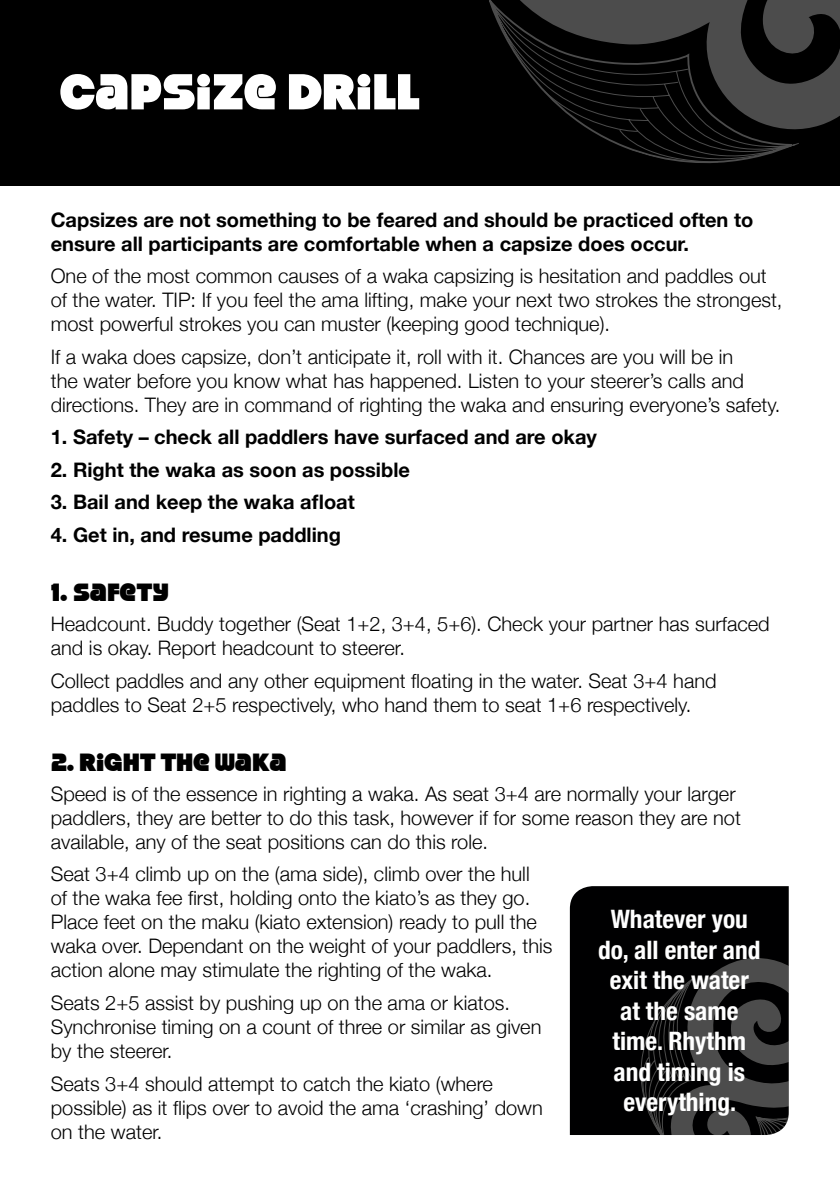
<style>
.page{position:relative;width:840px;height:1191px;background:#fff}
.page>*{position:absolute;margin:0;border:0;box-sizing:border-box;transform-origin:0 0}
.t1{font:50.8px "Strenuous";color:#fff}
.t2{font:700 condensed 25.4px/30.4px "Helvetica Neue";color:#fff;text-align:center}
.t3{font:25.4px "Strenuous";color:#000}
.t4{font:300 20px/24px "Helvetica Neue";color:#000}
.t5{font:700 20px/24px "Helvetica Neue";color:#000}
</style>
<div class="page">
<div style="left:0;top:0;width:839px;height:185px;background:#000"></div>
<svg style="left:489px;top:0;width:350px;height:163px"></svg>
<div style="left:569px;top:886px;width:219px;height:249px;background:#000001"></div>
<svg style="left:640px;top:958px;width:148px;height:177px;background:#242424"></svg>
<h1 class="t1" style="left:60px;top:64px;width:361px">CAPSIZE DRILL</h1>
<p class="t5" style="left:51px;top:207px;width:703px">Capsizes are not something to be feared and should be practiced often to ensure all participants are comfortable when a capsize does occur.</p>
<p class="t4" style="left:51px;top:263px;width:732px">One of the most common causes of a waka capsizing is hesitation and paddles out of the water. TIP: If you feel the ama lifting, make your next two strokes the strongest, most powerful strokes you can muster (keeping good technique).</p>
<p class="t4" style="left:51px;top:344px;width:730px">If a waka does capsize, don’t anticipate it, roll with it. Chances are you will be in<br>the water before you know what has happened. Listen to your steerer’s calls and directions. They are in command of righting the waka and ensuring everyone’s safety.</p>
<p class="t5" style="left:51px;top:424px;width:547px">1. Safety – check all paddlers have surfaced and are okay</p>
<p class="t5" style="left:51px;top:457px;width:360px">2. Right the waka as soon as possible</p>
<p class="t5" style="left:51px;top:489px;width:305px">3. Bail and keep the waka afloat</p>
<p class="t5" style="left:51px;top:522px;width:291px">4. Get in, and resume paddling</p>
<p class="t3" style="left:51px;top:578px;width:120px">1. SAFETY</p>
<p class="t4" style="left:51px;top:611px;width:720px">Headcount. Buddy together (Seat 1+2, 3+4, 5+6). Check your partner has surfaced and is okay. Report headcount to steerer.</p>
<p class="t4" style="left:51px;top:668px;width:667px">Collect paddles and any other equipment floating in the water. Seat 3+4 hand paddles to Seat 2+5 respectively, who hand them to seat 1+6 respectively.</p>
<p class="t3" style="left:51px;top:748px;width:237px">2. RIGHT THE WAKA</p>
<p class="t4" style="left:51px;top:781px;width:691px">Speed is of the essence in righting a waka. As seat 3+4 are normally your larger paddlers, they are better to do this task, however if for some reason they are not available, any of the seat positions can do this role.</p>
<p class="t4" style="left:51px;top:862px;width:503px">Seat 3+4 climb up on the (ama side), climb over the hull<br>of the waka fee first, holding onto the kiato’s as they go.<br>Place feet on the maku (kiato extension) ready to pull the waka over. Dependant on the weight of your paddlers, this action alone may stimulate the righting of the waka.</p>
<p class="t4" style="left:51px;top:990px;width:492px">Seats 2+5 assist by pushing up on the ama or kiatos.<br>Synchronise timing on a count of three or similar as given by the steerer.</p>
<p class="t4" style="left:51px;top:1071px;width:493px">Seats 3+4 should attempt to catch the kiato (where possible) as it flips over to avoid the ama ‘crashing’ down on the water.</p>
<p class="t2" style="left:597px;top:903px;width:164px">Whatever you do, all enter and exit the water at the same time. Rhythm and timing is everything.</p>
</div>
